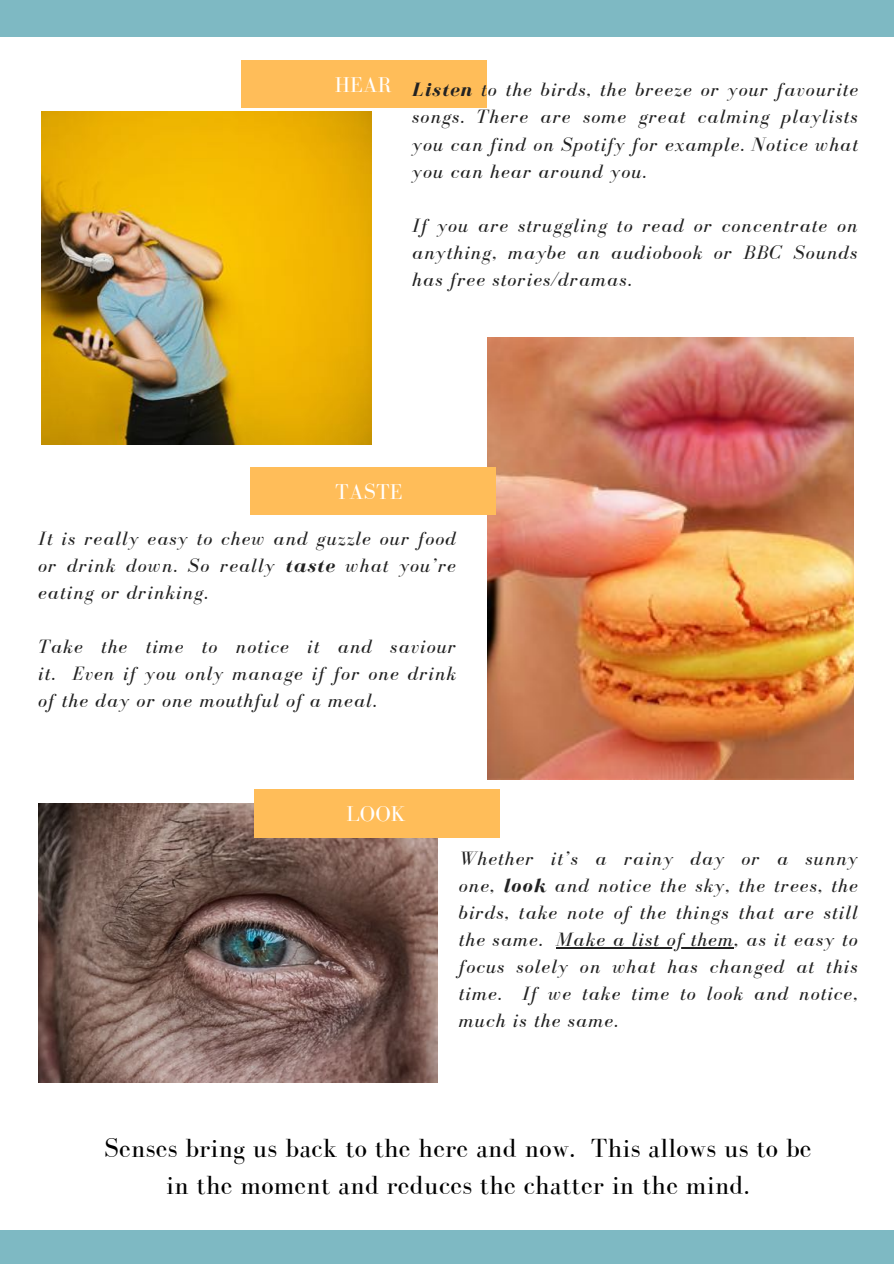
<style>
.page{position:relative;width:894px;height:1264px;background:#fff}
.page>*{position:absolute;margin:0;border:0;box-sizing:border-box;transform-origin:0 0}
.t1{font:27px/37.2px "Bodoni FLF";letter-spacing:.01em;color:#000;text-align:center}
.t2{font:22.05px "Bodoni FLF";letter-spacing:.01em;color:#fff}
.t3{font:italic 19.8px/27px "Bodoni FLF";letter-spacing:.06em;color:#222;text-align:justify}
.s1{font-weight:700}
</style>
<div class="page">
<div style="left:0;top:1230px;width:893px;height:33px;background:#7eb9c3"></div>
<div style="left:0;top:0;width:893px;height:37px;background:#7eb9c3"></div>
<img style="left:487px;top:337px;width:366px;height:442px">
<img style="left:41px;top:111px;width:330px;height:333px">
<div style="left:241px;top:60px;width:246px;height:48px;background:#ffbd59"></div>
<div style="left:249px;top:467px;width:246px;height:48px;background:#ffbd59"></div>
<img style="left:38px;top:803px;width:399px;height:279px">
<div style="left:254px;top:789px;width:245px;height:48px;background:#ffbd59"></div>
<hr style="left:556px;top:947px;width:177px;height:1px;background:#222">
<p class="t2" style="left:335px;top:72px;width:58px">HEAR</p>
<p class="t3" style="left:412px;top:76px;width:447px"><span class="s1">Listen</span> to the birds, the breeze or your favourite songs. There are some great calming playlists you can find on Spotify for example. Notice what you can hear around you.</p>
<p class="t3" style="left:412px;top:211px;width:446px">If you are struggling to read or concentrate on anything, maybe an audiobook or BBC Sounds has free stories/dramas.</p>
<p class="t2" style="left:335px;top:479px;width:69px">TASTE</p>
<p class="t3" style="left:38px;top:525px;width:419px">It is really easy to chew and guzzle our food or drink down. So really <span class="s1">taste</span> what you’re eating or drinking.</p>
<p class="t3" style="left:38px;top:633px;width:419px">Take the time to notice it and saviour it. Even if you only manage if for one drink of the day or one mouthful of a meal.</p>
<p class="t2" style="left:346px;top:801px;width:61px">LOOK</p>
<p class="t3" style="left:459px;top:844px;width:400px">Whether it’s a rainy day or a sunny one, <span class="s1">look</span> and notice the sky, the trees, the birds, take note of the things that are still the same. Make a list of them, as it easy to focus solely on what has changed at this time. If we take time to look and notice, much is the same.</p>
<h1 class="t1" style="left:104px;top:1129px;width:708px">Senses bring us back to the here and now. This allows us to be in the moment and reduces the chatter in the mind.</h1>
</div>
